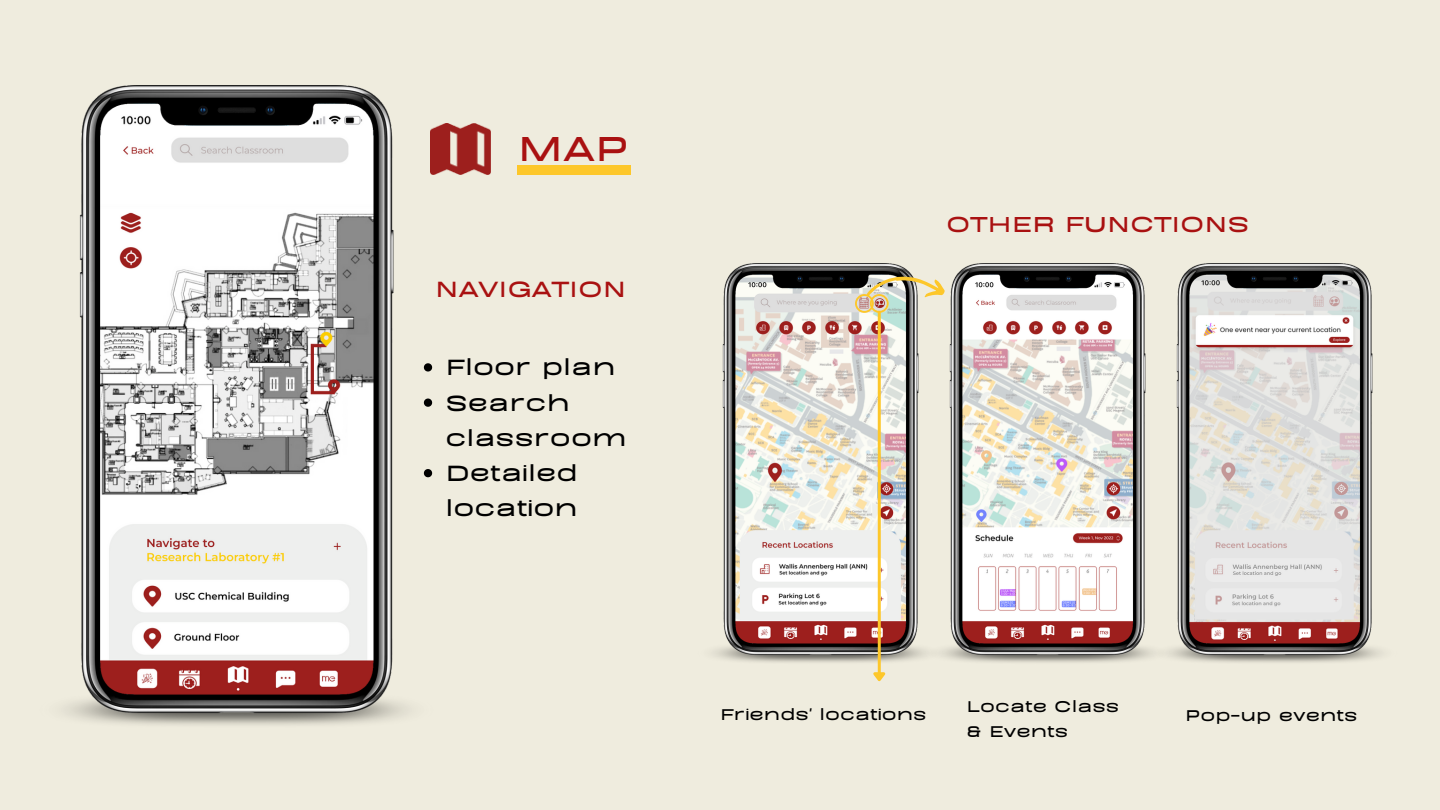
<style>
.page{position:relative;width:1440px;height:810px;background:#efecde}
.page>*{position:absolute;margin:0;border:0;box-sizing:border-box;transform-origin:0 0}
.t1{font:900 40px "BD Sans";color:#a91111}
.t2{font:900 25.5px/35.2px "BD Sans";color:#000}
.t3{font:900 25.5px "BD Sans";color:#a91111}
.t4{font:900 25px "BD Sans";color:#a91111}
.t5{font:900 18px/24.8px "BD Sans";color:#000}
</style>
<div class="page">
<img style="left:64px;top:85px;width:369px;height:640px">
<svg style="left:424px;top:363px;width:8px;height:9px"></svg>
<svg style="left:424px;top:399px;width:8px;height:8px"></svg>
<svg style="left:424px;top:469px;width:8px;height:8px"></svg>
<img style="left:430px;top:124px;width:61px;height:51px">
<img style="left:1172px;top:263px;width:210px;height:400px">
<img style="left:945px;top:263px;width:227px;height:400px">
<img style="left:713px;top:263px;width:232px;height:401px">
<hr style="left:878px;top:311px;width:3px;height:362px;background:#fdc72a">
<svg style="left:873px;top:670px;width:13px;height:12px"></svg>
<svg style="left:855px;top:274px;width:91px;height:39px"></svg>
<div style="left:518px;top:165px;width:113px;height:10px;background:#fdc72a"></div>
<p class="t1" style="left:518px;top:120px;width:113px">MAP</p>
<p class="t3" style="left:435px;top:271px;width:193px">NAVIGATION</p>
<h1 class="t2" style="left:445px;top:346px;width:172px">Floor plan</h1>
<p class="t2" style="left:445px;top:382px;width:183px">Search classroom</p>
<h2 class="t2" style="left:445px;top:452px;width:134px">Detailed location</h2>
<p class="t4" style="left:946px;top:206px;width:305px">OTHER FUNCTIONS</p>
<h2 class="t5" style="left:967px;top:692px;width:154px">Locate Class &amp; Events</h2>
<p class="t5" style="left:720px;top:699px;width:208px">Friends' locations</p>
<p class="t5" style="left:1185px;top:701px;width:174px">Pop-up events</p>
</div>
